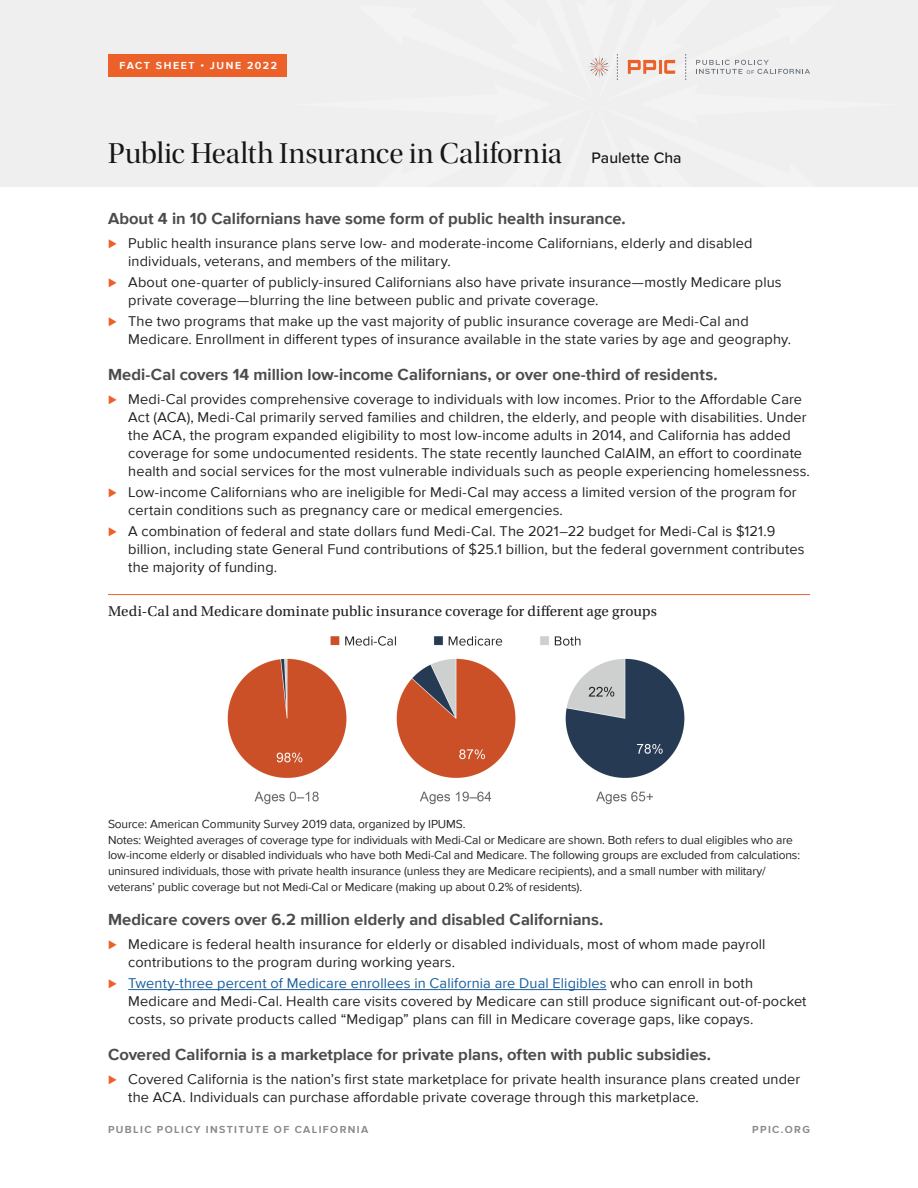
<style>
.page{position:relative;width:918px;height:1188px;background:#fff}
.page>*{position:absolute;margin:0;border:0;box-sizing:border-box;transform-origin:0 0}
.t1{font:30px "Utopia Std Disp";letter-spacing:.005em;color:#181615}
.t2{font:700 16.5px "Proxima Nova";color:#4b4c4d}
.t3{font:15px "Utopia Std";letter-spacing:.01em;color:#231f20}
.t4{font:14.55px/18px "Proxima Nova";letter-spacing:.01em;color:#231f20}
.t5{font:12px/15.8px "Proxima Nova";letter-spacing:-.01em;color:#231f20}
.t6{font:700 10.5px "Proxima Nova";letter-spacing:.13em;color:#181615}
.t7{font:700 10.5px "Proxima Nova";letter-spacing:.15em;color:#fff}
.s1{font-family:"Proxima Nova";font-weight:500;font-size:15.75px}
.s2{font-weight:500;font-style:italic;color:#eb6129}
.s3{color:#175d9e}
</style>
<div class="page">
<div style="left:0;top:0;width:918px;height:186px;background:#efeff0"></div>
<svg style="left:588px;top:54px;width:222px;height:26px"></svg>
<div style="left:108px;top:55px;width:178px;height:22px;background:#eb6129"></div>
<img style="left:227px;top:636px;width:458px;height:169px">
<hr style="left:108px;top:594px;width:702px;height:1px;background:#eb6129">
<hr style="left:128px;top:989px;width:479px;height:1px;background:#175d9e">
<p class="t7" style="left:120px;top:58px;width:159px">FACT SHEET • JUNE 2022</p>
<h1 class="t1" style="left:108px;top:138px;width:575px">Public Health Insurance in California <span class="s1">Paulette Cha</span></h1>
<p class="t2" style="left:108px;top:207px;width:519px">About 4 in 10 Californians have some form of public health insurance.</p>
<p class="t4" style="left:128px;top:234px;width:626px;text-indent:-20px"><span class="s2">⊲</span> Public health insurance plans serve low- and moderate-income Californians, elderly and disabled individuals, veterans, and members of the military.</p>
<p class="t4" style="left:128px;top:273px;width:655px;text-indent:-20px"><span class="s2">⊲</span> About one-quarter of publicly-insured Californians also have private insurance—mostly Medicare plus private coverage—blurring the line between public and private coverage.</p>
<p class="t4" style="left:128px;top:312px;width:664px;text-indent:-20px"><span class="s2">⊲</span> The two programs that make up the vast majority of public insurance coverage are Medi-Cal and<br>Medicare. Enrollment in different types of insurance available in the state varies by age and geography.</p>
<p class="t2" style="left:108px;top:363px;width:611px">Medi-Cal covers 14 million low-income Californians, or over one-third of residents.</p>
<p class="t4" style="left:128px;top:390px;width:683px;text-indent:-20px"><span class="s2">⊲</span> Medi-Cal provides comprehensive coverage to individuals with low incomes. Prior to the Affordable Care Act (ACA), Medi-Cal primarily served families and children, the elderly, and people with disabilities. Under the ACA, the program expanded eligibility to most low-income adults in 2014, and California has added coverage for some undocumented residents. The state recently launched CalAIM, an effort to coordinate health and social services for the most vulnerable individuals such as people experiencing homelessness.</p>
<p class="t4" style="left:128px;top:483px;width:670px;text-indent:-20px"><span class="s2">⊲</span> Low-income Californians who are ineligible for Medi-Cal may access a limited version of the program for certain conditions such as pregnancy care or medical emergencies.</p>
<p class="t4" style="left:128px;top:522px;width:678px;text-indent:-20px"><span class="s2">⊲</span> A combination of federal and state dollars fund Medi-Cal. The 2021–22 budget for Medi-Cal is $121.9 billion, including state General Fund contributions of $25.1 billion, but the federal government contributes the majority of funding.</p>
<p class="t3" style="left:108px;top:603px;width:551px">Medi-Cal and Medicare dominate public insurance coverage for different age groups</p>
<p class="t5" style="left:108px;top:816px;width:694px">Source: American Community Survey 2019 data, organized by IPUMS.<br>Notes: Weighted averages of coverage type for individuals with Medi-Cal or Medicare are shown. Both refers to dual eligibles who are low-income elderly or disabled individuals who have both Medi-Cal and Medicare. The following groups are excluded from calculations: uninsured individuals, those with private health insurance (unless they are Medicare recipients), and a small number with military/ veterans’ public coverage but not Medi-Cal or Medicare (making up about 0.2% of residents).</p>
<p class="t2" style="left:108px;top:907px;width:497px">Medicare covers over 6.2 million elderly and disabled Californians.</p>
<p class="t4" style="left:128px;top:934px;width:639px;text-indent:-20px"><span class="s2">⊲</span> Medicare is federal health insurance for elderly or disabled individuals, most of whom made payroll contributions to the program during working years.</p>
<p class="t4" style="left:128px;top:973px;width:680px;text-indent:-20px"><span class="s2">⊲</span> <span class="s3">Twenty-three percent of Medicare enrollees in California are Dual Eligibles</span> who can enroll in both<br>Medicare and Medi-Cal. Health care visits covered by Medicare can still produce significant out-of-pocket costs, so private products called “Medigap” plans can fill in Medicare coverage gaps, like copays.</p>
<p class="t2" style="left:108px;top:1042px;width:605px">Covered California is a marketplace for private plans, often with public subsidies.</p>
<p class="t4" style="left:128px;top:1069px;width:674px;text-indent:-20px"><span class="s2">⊲</span> Covered California is the nation’s first state marketplace for private health insurance plans created under the ACA. Individuals can purchase affordable private coverage through this marketplace.</p>
<p class="t6" style="left:108px;top:1121px;width:262px">PUBLIC POLICY INSTITUTE OF CALIFORNIA</p>
<p class="t6" style="left:752px;top:1121px;width:59px">PPIC.ORG</p>
</div>
